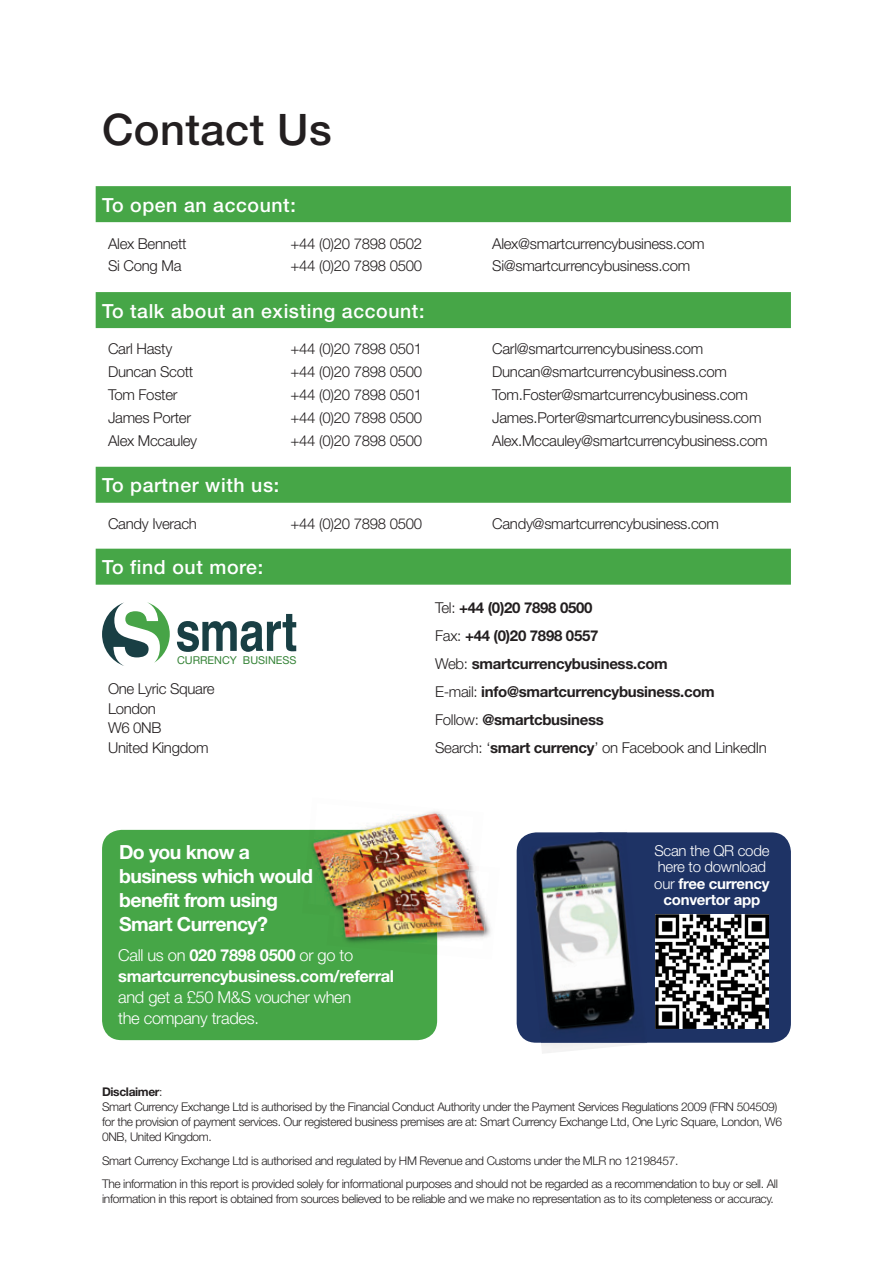
<style>
.page{position:relative;width:893px;height:1263px;background:#fff}
.page>*{position:absolute;margin:0;border:0;box-sizing:border-box;transform-origin:0 0}
.t1{font:500 43.5px "Helvetica Neue LT Std";letter-spacing:.01em;color:#231f20}
.t2{font:500 19.5px "Helvetica Neue LT Std";letter-spacing:.03em;color:#fff}
.t3{font:700 19.5px/24px "Helvetica Neue LT Std";letter-spacing:-.03em;color:#fff}
.t4{font:700 16.5px/21px "Helvetica Neue LT Std";letter-spacing:-.02em;color:#fff}
.t5{font:300 16.5px/21px "Helvetica Neue LT Std";letter-spacing:-.02em;color:#fff}
.t6{font:300 15px/19.5px "Helvetica Neue LT Std";letter-spacing:-.02em;color:#231f20}
.t7{font:700 15px/28px "Helvetica Neue LT Std";letter-spacing:-.02em;color:#231f20}
.t8{font:300 15px/16.5px "Helvetica Neue LT Std";letter-spacing:-.02em;color:#fff;text-align:center}
.t9{font:300 12px/15px "Helvetica Neue LT Std";letter-spacing:-.03em;color:#231f20}
.t10{font:10.8px "Helvetica Neue LT Std";color:#358337}
.s1{font-weight:300}
.s2{font-weight:700}
</style>
<div class="page">
<svg style="left:177px;top:614px;width:119px;height:38px"></svg>
<svg style="left:102px;top:602px;width:68px;height:64px"></svg>
<div style="left:96px;top:186px;width:695px;height:36px;background:#46a647"></div>
<div style="left:96px;top:292px;width:695px;height:36px;background:#46a647"></div>
<div style="left:96px;top:467px;width:695px;height:36px;background:#46a647"></div>
<div style="left:96px;top:549px;width:695px;height:36px;background:#46a647"></div>
<div style="left:517px;top:832px;width:274px;height:211px;background:#1e3365;border-radius:20px"></div>
<img style="left:655px;top:914px;width:114px;height:114px">
<img style="left:521px;top:832px;width:126px;height:211px">
<div style="left:102px;top:830px;width:335px;height:210px;background:#46a647;border-radius:20px"></div>
<img style="left:437px;top:924px;width:54px;height:35px">
<img style="left:437px;top:895px;width:52px;height:54px">
<img style="left:342px;top:925px;width:95px;height:18px">
<svg style="left:469px;top:865px;width:6px;height:5px"></svg>
<img style="left:437px;top:870px;width:42px;height:58px">
<img style="left:341px;top:915px;width:96px;height:10px">
<img style="left:315px;top:811px;width:158px;height:54px">
<img style="left:312px;top:830px;width:125px;height:68px">
<img style="left:437px;top:862px;width:32px;height:6px">
<img style="left:330px;top:853px;width:107px;height:53px">
<img style="left:437px;top:868px;width:32px;height:49px">
<img style="left:335px;top:859px;width:102px;height:56px">
<h1 class="t1" style="left:102px;top:103px;width:231px">Contact Us</h1>
<h2 class="t2" style="left:102px;top:193px;width:195px">To open an account:</h2>
<p class="t6" style="left:108px;top:233px;width:80px">Alex Bennett</p>
<p class="t6" style="left:290px;top:233px;width:133px">+44 (0)20 7898 0502</p>
<p class="t6" style="left:492px;top:233px;width:214px">Alex@smartcurrencybusiness.com</p>
<p class="t6" style="left:108px;top:256px;width:75px">Si Cong Ma</p>
<p class="t6" style="left:290px;top:256px;width:133px">+44 (0)20 7898 0500</p>
<p class="t6" style="left:492px;top:256px;width:200px">Si@smartcurrencybusiness.com</p>
<h2 class="t2" style="left:102px;top:299px;width:324px">To talk about an existing account:</h2>
<p class="t6" style="left:108px;top:339px;width:66px">Carl Hasty</p>
<p class="t6" style="left:290px;top:339px;width:133px">+44 (0)20 7898 0501</p>
<p class="t6" style="left:492px;top:339px;width:213px">Carl@smartcurrencybusiness.com</p>
<p class="t6" style="left:108px;top:362px;width:87px">Duncan Scott</p>
<p class="t6" style="left:290px;top:362px;width:133px">+44 (0)20 7898 0500</p>
<p class="t6" style="left:492px;top:362px;width:236px">Duncan@smartcurrencybusiness.com</p>
<p class="t6" style="left:108px;top:384px;width:71px">Tom Foster</p>
<p class="t6" style="left:290px;top:384px;width:133px">+44 (0)20 7898 0501</p>
<p class="t6" style="left:492px;top:384px;width:257px">Tom.Foster@smartcurrencybusiness.com</p>
<p class="t6" style="left:108px;top:408px;width:85px">James Porter</p>
<p class="t6" style="left:290px;top:408px;width:133px">+44 (0)20 7898 0500</p>
<p class="t6" style="left:492px;top:408px;width:271px">James.Porter@smartcurrencybusiness.com</p>
<p class="t6" style="left:108px;top:431px;width:91px">Alex Mccauley</p>
<p class="t6" style="left:290px;top:431px;width:133px">+44 (0)20 7898 0500</p>
<p class="t6" style="left:492px;top:431px;width:277px">Alex.Mccauley@smartcurrencybusiness.com</p>
<h2 class="t2" style="left:102px;top:474px;width:179px">To partner with us:</h2>
<p class="t6" style="left:108px;top:514px;width:90px">Candy Iverach</p>
<p class="t6" style="left:290px;top:514px;width:133px">+44 (0)20 7898 0500</p>
<p class="t6" style="left:492px;top:514px;width:228px">Candy@smartcurrencybusiness.com</p>
<h2 class="t2" style="left:102px;top:556px;width:163px">To find out more:</h2>
<p class="t10" style="left:177px;top:654px;width:121px">CURRENCY BUSINESS</p>
<p class="t6" style="left:108px;top:679px;width:108px">One Lyric Square<br>London<br>W6 0NB<br>United Kingdom</p>
<h2 class="t3" style="left:119px;top:840px;width:195px">Do you know a business which would benefit from using<br>Smart Currency?</h2>
<h3 class="t4" style="left:118px;top:944px;width:277px"><span class="s1">Call us on</span> 020 7898 0500 <span class="s1">or go to </span>smartcurrencybusiness.com/referral</h3>
<h3 class="t5" style="left:118px;top:986px;width:235px">and get a £50 M&amp;S voucher when the company trades.</h3>
<p class="t7" style="left:435px;top:593px;width:333px"><span class="s1">Tel:</span> +44 (0)20 7898 0500<br><span class="s1">Fax:</span> +44 (0)20 7898 0557<br><span class="s1">Web:</span> smartcurrencybusiness.com<br><span class="s1">E-mail:</span> info@smartcurrencybusiness.com<br><span class="s1">Follow:</span> @smartcbusiness<br><span class="s1">Search: ‘</span>smart currency<span class="s1">’ on Facebook and LinkedIn</span></p>
<p class="t8" style="left:654px;top:841px;width:117px">Scan the QR code here to download our <span class="s2">free currency convertor app</span></p>
<p class="t9" style="left:102px;top:1084px;width:681px"><span class="s2">Disclaimer</span>:<br>Smart Currency Exchange Ltd is authorised by the Financial Conduct Authority under the Payment Services Regulations 2009 (FRN 504509) for the provision of payment services. Our registered business premises are at: Smart Currency Exchange Ltd, One Lyric Square, London, W6<br>0NB, United Kingdom.</p>
<p class="t9" style="left:102px;top:1148px;width:677px;line-height:23.5px">Smart Currency Exchange Ltd is authorised and regulated by HM Revenue and Customs under the MLR no 12198457.<br>The information in this report is provided solely for informational purposes and should not be regarded as a recommendation to buy or sell. All</p>
<p class="t9" style="left:102px;top:1191px;width:673px">information in this report is obtained from sources believed to be reliable and we make no representation as to its completeness or accuracy.</p>
</div>
